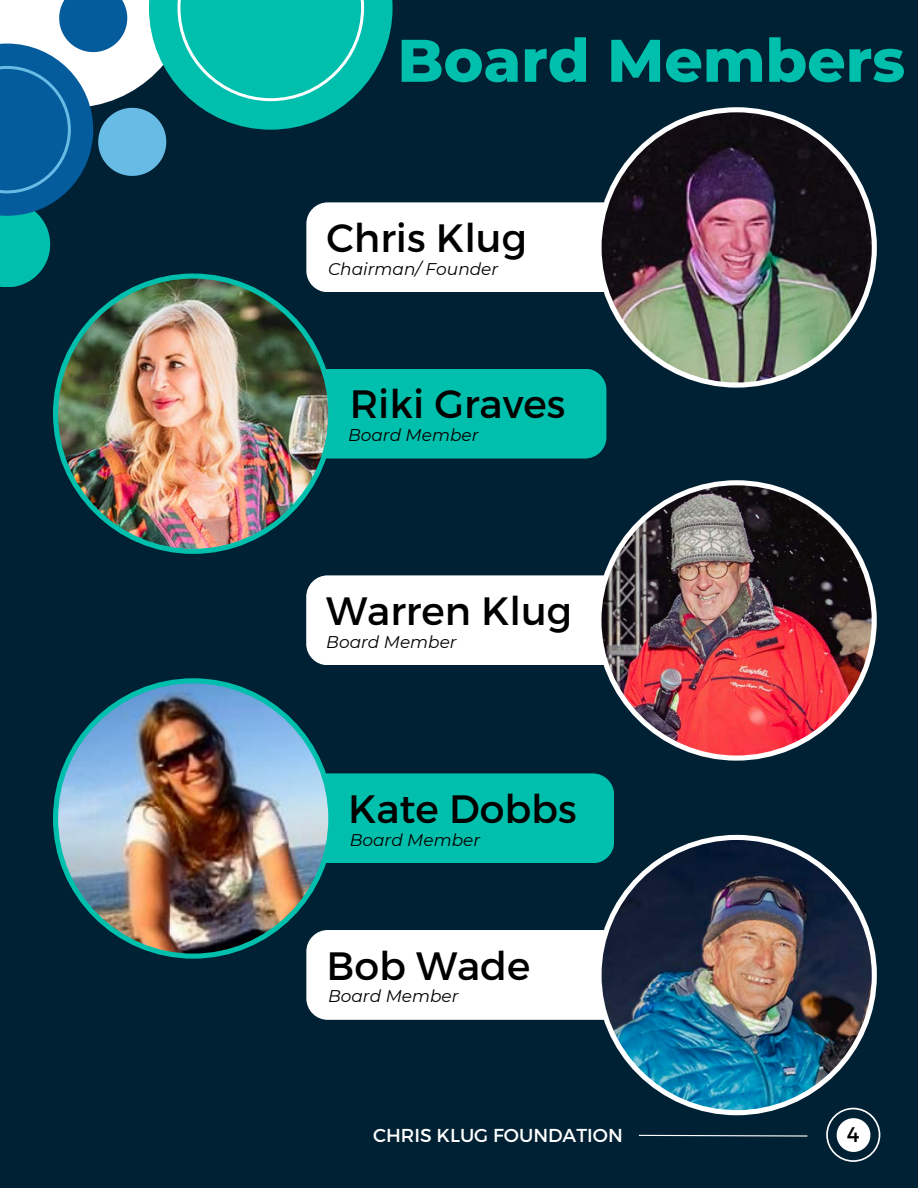
<style>
.page{position:relative;width:918px;height:1188px;background:#002134}
.page>*{position:absolute;margin:0;border:0;box-sizing:border-box;transform-origin:0 0}
.t1{font:800 60px "Montserrat";color:#00bfac}
.t2{font:39.45px "Montserrat";color:#000}
.t3{font:21.15px "Montserrat";color:#000}
.t4{font:18.75px "Montserrat";color:#fff}
.t5{font:italic 16.95px "Montserrat";color:#000}
</style>
<div class="page">
<div style="left:263px;top:369px;width:343px;height:89px;background:#00bfac;border-radius:21px"></div>
<img style="left:53px;top:287px;width:280px;height:267px">
<div style="left:271px;top:773px;width:343px;height:90px;background:#00bfac;border-radius:21px"></div>
<img style="left:53px;top:678px;width:280px;height:281px">
<div style="left:306px;top:575px;width:344px;height:90px;background:#fff;border-radius:21px"></div>
<img style="left:596px;top:480px;width:281px;height:281px">
<svg style="left:0;top:0;width:393px;height:287px"></svg>
<svg style="left:826px;top:1115px;width:54px;height:47px"></svg>
<svg style="left:638px;top:1134px;width:170px;height:3px"></svg>
<div style="left:306px;top:202px;width:344px;height:90px;background:#fff;border-radius:21px"></div>
<img style="left:596px;top:107px;width:281px;height:281px">
<div style="left:306px;top:930px;width:344px;height:90px;background:#fff;border-radius:21px"></div>
<img style="left:596px;top:835px;width:281px;height:280px">
<h1 class="t1" style="left:397px;top:24px;width:509px">Board Members</h1>
<p class="t2" style="left:326px;top:212px;width:202px">Chris Klug</p>
<h2 class="t5" style="left:328px;top:258px;width:172px">Chairman/ Founder</h2>
<p class="t2" style="left:350px;top:379px;width:217px">Riki Graves</p>
<p class="t5" style="left:348px;top:425px;width:132px">Board Member</p>
<p class="t2" style="left:326px;top:585px;width:247px">Warren Klug</p>
<h2 class="t5" style="left:326px;top:631px;width:132px">Board Member</h2>
<h2 class="t2" style="left:348px;top:784px;width:230px">Kate Dobbs</h2>
<p class="t5" style="left:350px;top:830px;width:132px">Board Member</p>
<p class="t2" style="left:326px;top:940px;width:205px">Bob Wade</p>
<p class="t5" style="left:328px;top:986px;width:132px">Board Member</p>
<h2 class="t4" style="left:373px;top:1124px;width:251px">CHRIS KLUG FOUNDATION</h2>
<p class="t3" style="left:847px;top:1121px;width:14px">4</p>
</div>
